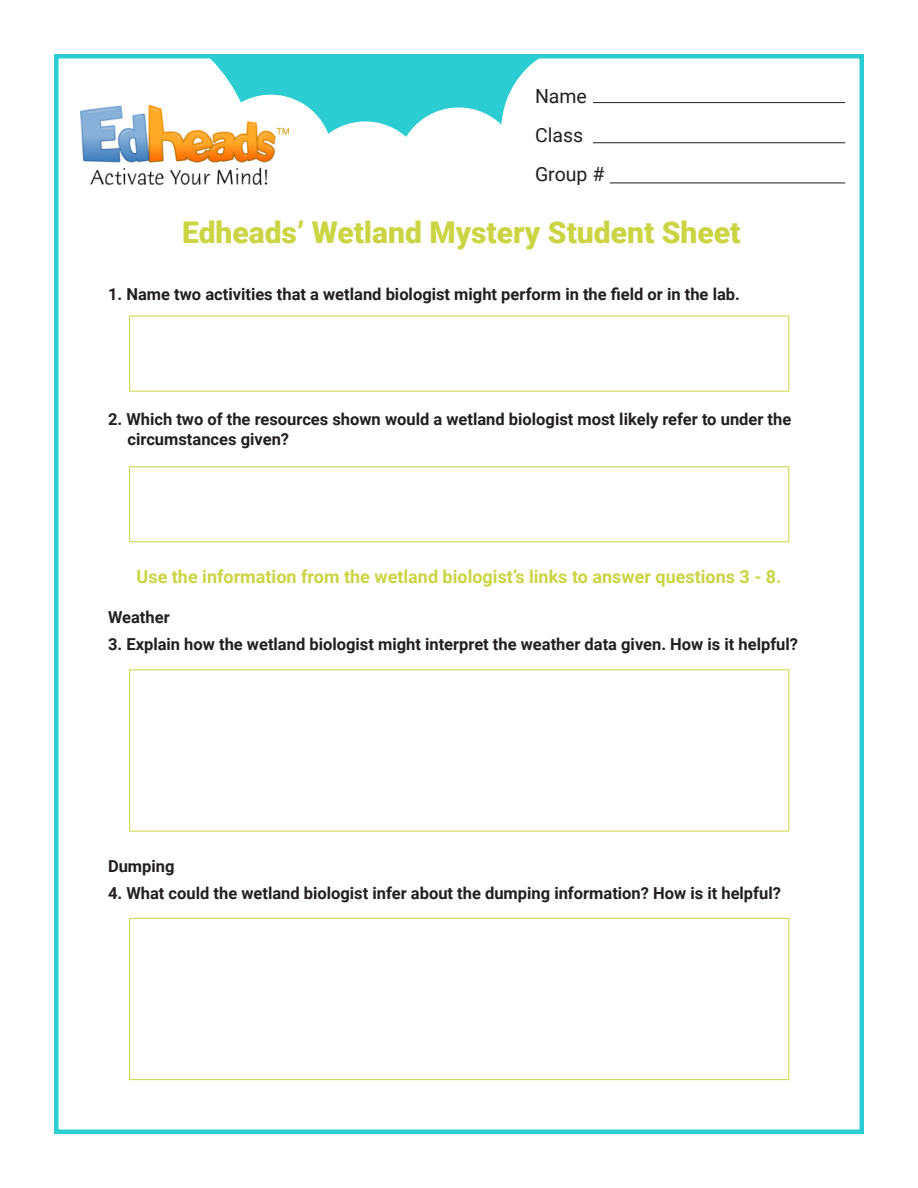
<style>
.page{position:relative;width:918px;height:1188px;background:#fff}
.page>*{position:absolute;margin:0;border:0;box-sizing:border-box;transform-origin:0 0}
.t1{font:900 30px "Roboto";color:#cbd543}
.t2{font:19.5px "Roboto";color:#231f20}
.t3{font:700 18px "Roboto";color:#cbd543}
.t4{font:700 16.5px/19.5px "Roboto";color:#231f20}
</style>
<div class="page">
<div style="left:54px;top:54px;width:810px;height:129px;background:#2cccd3"></div>
<svg style="left:59px;top:59px;width:197px;height:257px"></svg>
<div style="left:209px;top:95px;width:124px;height:123px;background:#fff;border-radius:50%"></div>
<div style="left:304px;top:121px;width:123px;height:124px;background:#fff;border-radius:50%"></div>
<div style="left:397px;top:107px;width:123px;height:124px;background:#fff;border-radius:50%"></div>
<svg style="left:662px;top:59px;width:197px;height:267px"></svg>
<div style="left:585px;top:35px;width:156px;height:183px;background:#fff;border-radius:50%"></div>
<div style="left:501px;top:45px;width:161px;height:173px;background:#fff;border-radius:50%"></div>
<div style="left:54px;top:54px;width:810px;height:1080px;border:4px solid #2cccd3"></div>
<img style="left:81px;top:105px;width:207px;height:80px">
<hr style="left:593px;top:102px;width:252px;height:1px;background:#231f20">
<hr style="left:593px;top:142px;width:252px;height:1px;background:#231f20">
<hr style="left:610px;top:183px;width:235px;height:1px;background:#231f20">
<div style="left:129px;top:466px;width:660px;height:76px;border:1px solid #cbd543"></div>
<div style="left:129px;top:918px;width:660px;height:162px;border:1px solid #cbd543"></div>
<p class="t2" style="left:535px;top:82px;width:53px">Name</p>
<p class="t2" style="left:535px;top:121px;width:50px">Class</p>
<p class="t2" style="left:535px;top:160px;width:71px">Group #</p>
<p class="t1" style="left:182px;top:211px;width:560px">Edheads’ Wetland Mystery Student Sheet</p>
<p class="t4" style="left:108px;top:283px;width:633px">1. Name two activities that a wetland biologist might perform in the field or in the lab.</p>
<p class="t4" style="left:128px;top:409px;width:665px;text-indent:-20px">2. Which two of the resources shown would a wetland biologist most likely refer to under the circumstances given?</p>
<p class="t3" style="left:137px;top:564px;width:646px">Use the information from the wetland biologist’s links to answer questions 3 - 8.</p>
<p class="t4" style="left:108px;top:607px;width:63px">Weather</p>
<p class="t4" style="left:108px;top:634px;width:692px">3. Explain how the wetland biologist might interpret the weather data given. How is it helpful?</p>
<p class="t4" style="left:108px;top:855px;width:68px">Dumping</p>
<p class="t4" style="left:108px;top:882px;width:675px">4. What could the wetland biologist infer about the dumping information? How is it helpful?</p>
</div>
